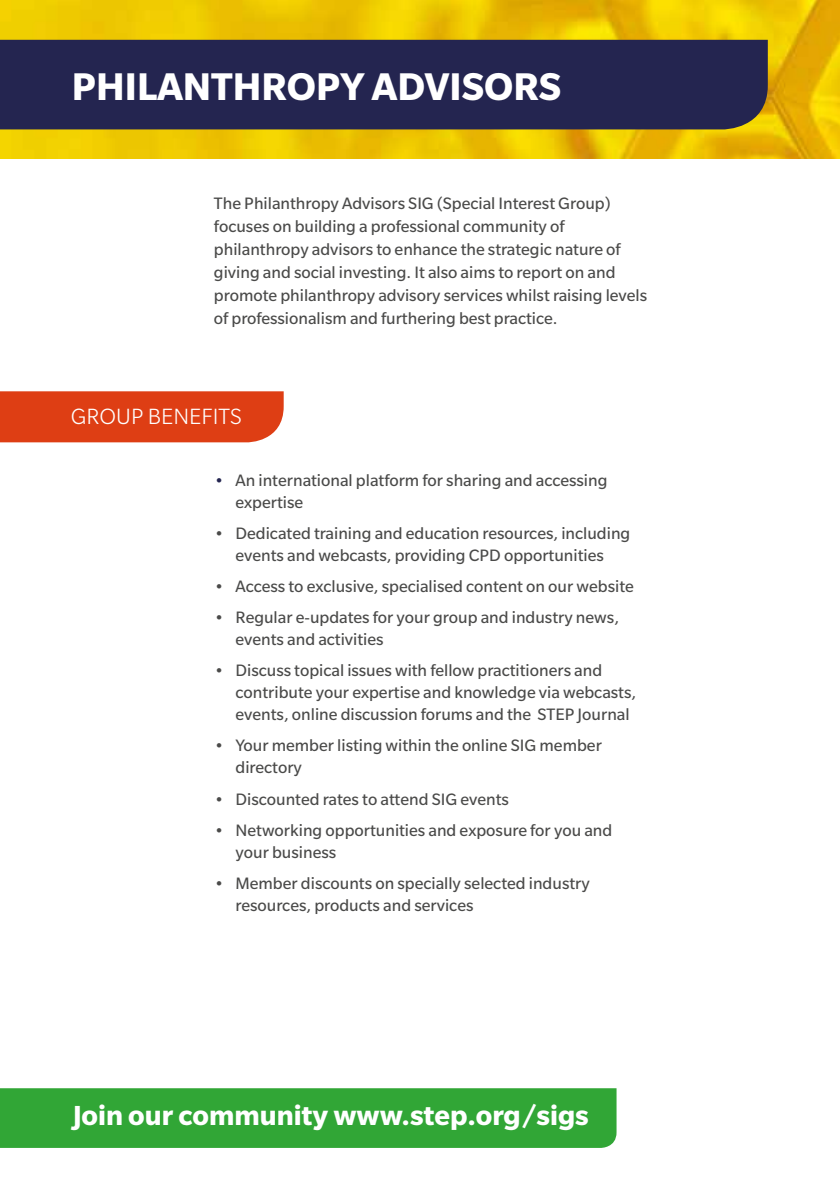
<style>
.page{position:relative;width:840px;height:1191px;background:#fff}
.page>*{position:absolute;margin:0;border:0;box-sizing:border-box;transform-origin:0 0}
.t1{font:700 42px "Slate Std";color:#fff}
.t2{font:700 30px "Slate Std";color:#fff}
.t3{font:300 24px "Slate Std";color:#fff}
.t4{font:18px/22px "Slate Std";color:#4a4a49}
.s1{color:#242550}
</style>
<div class="page">
<img style="left:0;top:0;width:839px;height:158px">
<div style="left:0;top:40px;width:767px;height:89px;background:#242550"></div>
<div style="left:0;top:391px;width:283px;height:51px;background:#de3e14"></div>
<div style="left:0;top:1088px;width:616px;height:59px;background:#31a636"></div>
<h1 class="t1" style="left:72px;top:63px;width:490px">PHILANTHROPY ADVISORS</h1>
<p class="t4" style="left:214px;top:191px;width:434px;line-height:23px">The Philanthropy Advisors SIG (Special Interest Group) focuses on building a professional community of philanthropy advisors to enhance the strategic nature of giving and social investing. It also aims to report on and promote philanthropy advisory services whilst raising levels of professionalism and furthering best practice.</p>
<h3 class="t3" style="left:71px;top:404px;width:172px">GROUP BENEFITS</h3>
<p class="t4" style="left:235px;top:469px;width:373px;text-indent:-21px"><span class="s1">•</span> An international platform for sharing and accessing expertise</p>
<p class="t4" style="left:214px;top:522px;width:417px;text-align:center">• Dedicated training and education resources, including events and webcasts, providing CPD opportunities</p>
<p class="t4" style="left:214px;top:575px;width:420px">• Access to exclusive, specialised content on our website</p>
<p class="t4" style="left:235px;top:606px;width:385px;text-indent:-21px">• Regular e-updates for your group and industry news, events and activities</p>
<p class="t4" style="left:235px;top:659px;width:402px;text-indent:-21px">• Discuss topical issues with fellow practitioners and contribute your expertise and knowledge via webcasts, events, online discussion forums and the STEP Journal</p>
<p class="t4" style="left:235px;top:734px;width:367px;text-indent:-21px">• Your member listing within the online SIG member directory</p>
<p class="t4" style="left:214px;top:787px;width:296px">• Discounted rates to attend SIG events</p>
<p class="t4" style="left:235px;top:819px;width:378px;text-indent:-21px">• Networking opportunities and exposure for you and your business</p>
<p class="t4" style="left:235px;top:872px;width:355px;text-indent:-21px">• Member discounts on specially selected industry resources, products and services</p>
<h2 class="t2" style="left:73px;top:1099px;width:516px">Join our community www.step.org/sigs</h2>
</div>
